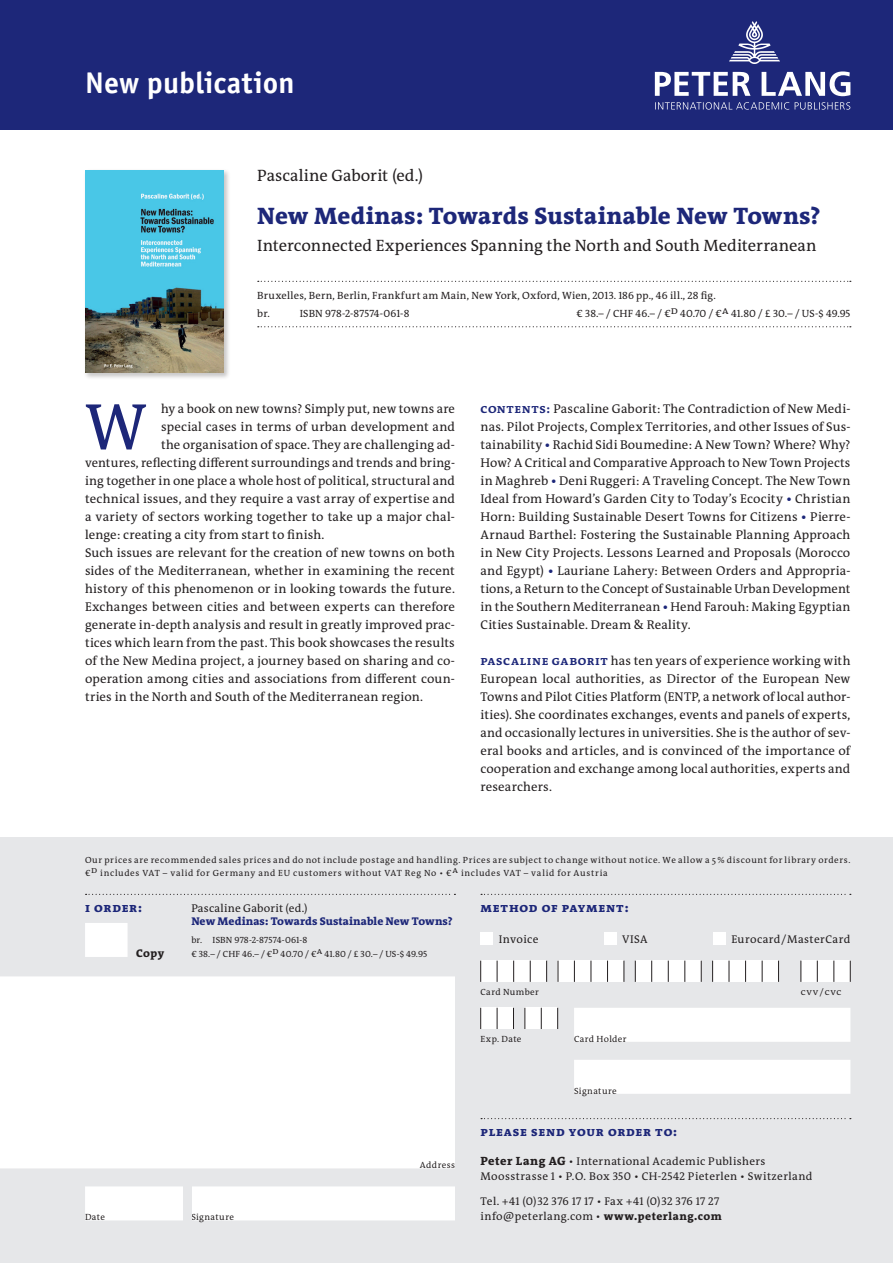
<style>
.page{position:relative;width:893px;height:1263px;background:#fff}
.page>*{position:absolute;margin:0;border:0;box-sizing:border-box;transform-origin:0 0}
.t1{font:66.15px "The Antiqua B W5 Plain";color:#1d2779}
.t2{font:700 30px "Officina Sans";color:#fff}
.t3{font:800 24px "The Antiqua B W8";color:#1d2779}
.t4{font:16.5px "The Antiqua B W5 Plain";color:#231f20}
.t5{font:12.75px/18px "The Antiqua B W5 Plain";letter-spacing:.01em;color:#231f20;text-align:justify}
.t6{font:800 12.75px "The Antiqua B W8";letter-spacing:.06em;color:#1d2779}
.t7{font:11.25px/15.8px "The Antiqua B W5 Plain";letter-spacing:.03em;color:#231f20}
.t8{font:800 11.25px "The Antiqua B W8";color:#1d2779}
.t9{font:800 11.25px "The Antiqua B W8";color:#231f20}
.t10{font:10.5px/17.7px "The Antiqua B W5 Plain";letter-spacing:.015em;color:#231f20}
.t11{font:9px/12.8px "The Antiqua B W5 Plain";letter-spacing:.065em;color:#231f20}
.t12{font:9px/13.5px "The Antiqua B W5 Plain";letter-spacing:.01em;color:#231f20}
.t13{font:9px "The Antiqua B W5 Plain";letter-spacing:.045em;color:#231f20}
.t14{font:9px "The Antiqua B W5 Plain";letter-spacing:.04em;color:#231f20}
.s1{font-family:"The Antiqua B W7";font-weight:700;color:#1d2779}
.s2{font-family:"The Antiqua B W8";font-weight:800;font-size:12px}
.s3{font-family:"The Antiqua B W8";font-weight:800}
</style>
<div class="page">
<div style="left:0;top:0;width:893px;height:130px;background:#1d2779"></div>
<svg style="left:655px;top:71px;width:195px;height:25px"></svg>
<svg style="left:655px;top:102px;width:195px;height:8px"></svg>
<img style="left:730px;top:21px;width:49px;height:43px">
<div style="left:0;top:838px;width:893px;height:425px;background:#e6e7e9"></div>
<svg style="left:481px;top:1118px;width:370px;height:1px"></svg>
<svg style="left:481px;top:894px;width:370px;height:1px"></svg>
<div style="left:574px;top:1008px;width:276px;height:34px;background:#fff"></div>
<div style="left:574px;top:1060px;width:276px;height:34px;background:#fff"></div>
<div style="left:480px;top:932px;width:13px;height:13px;background:#fff"></div>
<div style="left:604px;top:932px;width:13px;height:13px;background:#fff"></div>
<div style="left:713px;top:932px;width:13px;height:13px;background:#fff"></div>
<div style="left:480px;top:1008px;width:34px;height:21px;background:#fff"></div>
<svg style="left:497px;top:1008px;width:1px;height:21px"></svg>
<svg style="left:513px;top:1008px;width:1px;height:21px"></svg>
<svg style="left:480px;top:1008px;width:1px;height:21px"></svg>
<div style="left:525px;top:1008px;width:33px;height:21px;background:#fff"></div>
<svg style="left:541px;top:1008px;width:1px;height:21px"></svg>
<svg style="left:557px;top:1008px;width:1px;height:21px"></svg>
<svg style="left:525px;top:1008px;width:1px;height:21px"></svg>
<div style="left:801px;top:960px;width:49px;height:22px;background:#fff"></div>
<svg style="left:817px;top:960px;width:1px;height:22px"></svg>
<svg style="left:801px;top:960px;width:1px;height:22px"></svg>
<svg style="left:834px;top:960px;width:1px;height:22px"></svg>
<svg style="left:850px;top:960px;width:1px;height:22px"></svg>
<div style="left:480px;top:960px;width:67px;height:22px;background:#fff"></div>
<svg style="left:497px;top:960px;width:1px;height:22px"></svg>
<svg style="left:480px;top:960px;width:1px;height:22px"></svg>
<svg style="left:513px;top:960px;width:1px;height:22px"></svg>
<svg style="left:530px;top:960px;width:1px;height:22px"></svg>
<svg style="left:546px;top:960px;width:1px;height:22px"></svg>
<div style="left:558px;top:960px;width:66px;height:22px;background:#fff"></div>
<svg style="left:574px;top:960px;width:1px;height:22px"></svg>
<svg style="left:558px;top:960px;width:1px;height:22px"></svg>
<svg style="left:591px;top:960px;width:1px;height:22px"></svg>
<svg style="left:607px;top:960px;width:1px;height:22px"></svg>
<svg style="left:624px;top:960px;width:1px;height:22px"></svg>
<div style="left:635px;top:960px;width:66px;height:22px;background:#fff"></div>
<svg style="left:651px;top:960px;width:1px;height:22px"></svg>
<svg style="left:635px;top:960px;width:1px;height:22px"></svg>
<svg style="left:668px;top:960px;width:1px;height:22px"></svg>
<svg style="left:685px;top:960px;width:1px;height:22px"></svg>
<svg style="left:701px;top:960px;width:1px;height:22px"></svg>
<div style="left:712px;top:960px;width:67px;height:22px;background:#fff"></div>
<svg style="left:729px;top:960px;width:1px;height:22px"></svg>
<svg style="left:712px;top:960px;width:1px;height:22px"></svg>
<svg style="left:745px;top:960px;width:1px;height:22px"></svg>
<svg style="left:762px;top:960px;width:1px;height:22px"></svg>
<svg style="left:778px;top:960px;width:1px;height:22px"></svg>
<svg style="left:86px;top:894px;width:369px;height:1px"></svg>
<div style="left:85px;top:923px;width:43px;height:34px;background:#fff"></div>
<div style="left:0;top:976px;width:455px;height:192px;background:#fff"></div>
<div style="left:85px;top:1186px;width:370px;height:34px;background:#fff"></div>
<div style="left:183px;top:1182px;width:8px;height:43px;background:#e6e7e9"></div>
<svg style="left:258px;top:281px;width:593px;height:1px"></svg>
<svg style="left:258px;top:326px;width:593px;height:1px"></svg>
<div style="left:77px;top:162px;width:154px;height:218px;background:#fff;opacity:.3"></div>
<img style="left:85px;top:170px;width:138px;height:202px">
<h2 class="t2" style="left:85px;top:64px;width:211px">New publication</h2>
<p class="t4" style="left:257px;top:165px;width:167px">Pascaline Gaborit (ed.)</p>
<h3 class="t3" style="left:257px;top:200px;width:565px">New Medinas: Towards Sustainable New Towns?</h3>
<p class="t4" style="left:257px;top:235px;width:561px">Interconnected Experiences Spanning the North and South Mediterranean</p>
<p class="t10" style="left:257px;top:287px;width:460px">Bruxelles, Bern, Berlin, Frankfurt am Main, New York, Oxford, Wien, 2013. 186 pp., 46 ill., 28 fig. br.</p>
<p class="t10" style="left:300px;top:304px;width:111px">ISBN 978-2-87574-061-8</p>
<p class="t10" style="left:576px;top:304px;width:275px">€ 38.– / CHF 46.– / €D 40.70 / €A 41.80 / £ 30.– / US-$ 49.95</p>
<h1 class="t1" style="left:85px;top:384px;width:63px">W</h1>
<p class="t5" style="left:161px;top:400px;width:295px">hy a book on new towns? Simply put, new towns are</p>
<p class="t5" style="left:161px;top:418px;width:295px">special cases in terms of urban development and</p>
<p class="t5" style="left:161px;top:436px;width:295px">the organisation of space. They are challenging ad-</p>
<p class="t5" style="left:85px;top:454px;width:371px">ventures, reflecting different surroundings and trends and bring-</p>
<p class="t5" style="left:85px;top:472px;width:371px">ing together in one place a whole host of political, structural and</p>
<p class="t5" style="left:85px;top:490px;width:371px">technical issues, and they require a vast array of expertise and</p>
<p class="t5" style="left:85px;top:508px;width:371px">a variety of sectors working together to take up a major chal-</p>
<p class="t5" style="left:85px;top:526px;width:241px">lenge: creating a city from start to finish.</p>
<p class="t5" style="left:85px;top:544px;width:371px">Such issues are relevant for the creation of new towns on both</p>
<p class="t5" style="left:85px;top:562px;width:371px">sides of the Mediterranean, whether in examining the recent</p>
<p class="t5" style="left:85px;top:580px;width:371px">history of this phenomenon or in looking towards the future.</p>
<p class="t5" style="left:85px;top:598px;width:371px">Exchanges between cities and between experts can therefore</p>
<p class="t5" style="left:85px;top:616px;width:371px">generate in-depth analysis and result in greatly improved prac-</p>
<p class="t5" style="left:85px;top:634px;width:371px">tices which learn from the past. This book showcases the results</p>
<p class="t5" style="left:85px;top:652px;width:371px">of the New Medina project, a journey based on sharing and co-</p>
<p class="t5" style="left:85px;top:670px;width:371px">operation among cities and associations from different coun-</p>
<p class="t5" style="left:85px;top:688px;width:339px">tries in the North and South of the Mediterranean region.</p>
<p class="t5" style="left:480px;top:400px;width:371px"><span class="s1">Contents:</span> Pascaline Gaborit: The Contradiction of New Medi&shy;nas. Pilot Projects, Complex Territories, and other Issues of Sus&shy;tainability <span class="s1">•</span> Rachid Sidi Boumedine: A New Town? Where? Why?<br>How? A Critical and Comparative Approach to New Town Projects in Maghreb <span class="s1">•</span> Deni Ruggeri: A Traveling Concept. The New Town Ideal from Howard’s Garden City to Today’s Ecocity <span class="s1">•</span> Christian Horn: Building Sustainable Desert Towns for Citizens <span class="s1">•</span> Pierre-Arnaud Barthel: Fostering the Sustainable Planning Approach in New City Projects. Lessons Learned and Proposals (Morocco and Egypt) <span class="s1">•</span> Lauriane Lahery: Between Orders and Appropria&shy;tions, a Return to the Concept of Sustainable Urban Development in the Southern Mediterranean <span class="s1">•</span> Hend Farouh: Making Egyptian Cities Sustainable. Dream &amp; Reality.</p>
<p class="t5" style="left:480px;top:652px;width:371px"><span class="s1">Pascaline Gaborit</span> has ten years of experience working with European local authorities, as Director of the European New Towns and Pilot Cities Platform (ENTP, a network of local author&shy;ities). She coordinates exchanges, events and panels of experts, and occasionally lectures in universities. She is the author of sev&shy;eral books and articles, and is convinced of the importance of cooperation and exchange among local authorities, experts and researchers.</p>
<p class="t11" style="left:85px;top:854px;width:767px">Our prices are recommended sales prices and do not include postage and handling. Prices are subject to change without notice. We allow a 5% discount for library orders. €D includes VAT – valid for Germany and EU customers without VAT Reg No • €A includes VAT – valid for Austria</p>
<p class="t6" style="left:85px;top:899px;width:58px">I order:</p>
<p class="t9" style="left:136px;top:946px;width:30px">Copy</p>
<p class="t7" style="left:191px;top:900px;width:118px">Pascaline Gaborit (ed.)</p>
<p class="t8" style="left:191px;top:914px;width:263px">New Medinas: Towards Sustainable New Towns?</p>
<p class="t12" style="left:191px;top:934px;width:237px">br. ISBN 978-2-87574-061-8<br>€ 38.– / CHF 46.– / €D 40.70 / €A 41.80 / £ 30.– / US-$ 49.95</p>
<p class="t6" style="left:480px;top:899px;width:150px">Method of Payment:</p>
<p class="t7" style="left:499px;top:931px;width:41px">Invoice</p>
<p class="t7" style="left:622px;top:931px;width:27px">VISA</p>
<p class="t7" style="left:731px;top:931px;width:120px">Eurocard/MasterCard</p>
<p class="t13" style="left:480px;top:986px;width:60px">Card Number</p>
<p class="t11" style="left:801px;top:985px;width:42px">CVV/CVC</p>
<p class="t11" style="left:480px;top:1032px;width:43px">Exp. Date</p>
<p class="t14" style="left:574px;top:1033px;width:54px">Card Holder</p>
<p class="t11" style="left:85px;top:1211px;width:21px">Date</p>
<p class="t13" style="left:191px;top:1211px;width:44px">Signature</p>
<p class="t14" style="left:420px;top:1159px;width:37px">Address</p>
<p class="t13" style="left:574px;top:1085px;width:44px">Signature</p>
<p class="t6" style="left:480px;top:1124px;width:198px">Please send your order to:</p>
<p class="t7" style="left:480px;top:1153px;width:333px"><span class="s2">Peter Lang AG</span> • International Academic Publishers<br>Moosstrasse 1 • P.O. Box 350 • CH-2542 Pieterlen • Switzerland</p>
<p class="t7" style="left:480px;top:1193px;width:243px">Tel. +41 (0)32 376 17 17 • Fax +41 (0)32 376 17 27 info@peterlang.com • <span class="s3">www.peterlang.com</span></p>
</div>
